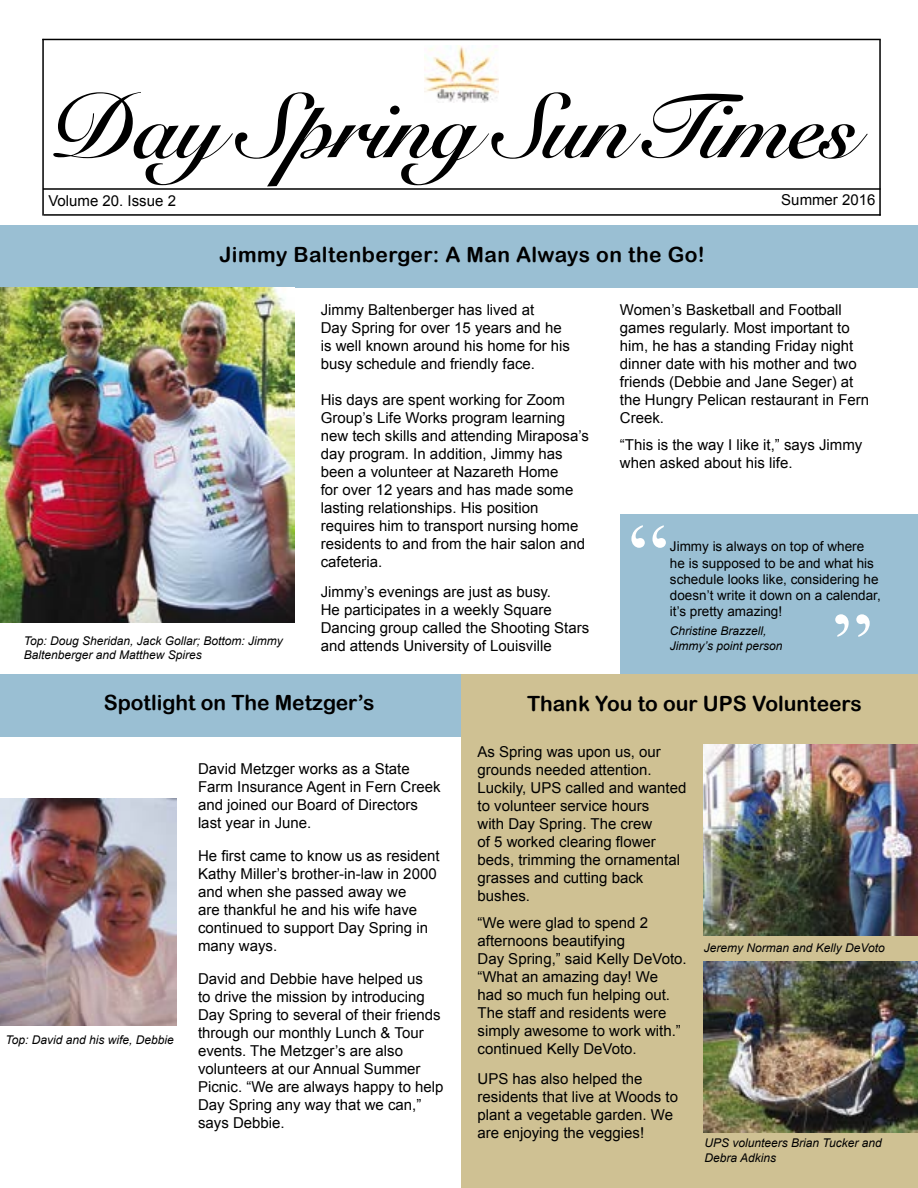
<style>
.page{position:relative;width:918px;height:1188px;background:#fff}
.page>*{position:absolute;margin:0;border:0;box-sizing:border-box;transform-origin:0 0}
.t1{font:700 90px "Snell Roundhand";letter-spacing:-.015em;color:#000}
.t2{font:90px "Times New Roman";color:#fff}
.t3{font:21px "Arial Rounded MT Bold";color:#000}
.t4{font:21px "Arial Rounded MT Bold";letter-spacing:.02em;color:#000}
.t5{font:15px/18px "Arial";color:#000}
.t6{font:13.5px/16.2px "Arial";color:#000}
.t7{font:italic 12px/14.4px "Arial";color:#000}
</style>
<div class="page">
<div style="left:0;top:674px;width:461px;height:63px;background:#9abfd3"></div>
<div style="left:461px;top:674px;width:457px;height:514px;background:#cfc193"></div>
<div style="left:0;top:225px;width:918px;height:63px;background:#9abfd3"></div>
<hr style="left:879px;top:39px;width:2px;height:177px;background:#000">
<hr style="left:43px;top:188px;width:838px;height:2px;background:#000">
<hr style="left:42px;top:39px;width:839px;height:1px;background:#000">
<hr style="left:44px;top:214px;width:837px;height:2px;background:#000">
<img style="left:425px;top:46px;width:73px;height:57px">
<hr style="left:42px;top:39px;width:2px;height:177px;background:#000">
<img style="left:704px;top:961px;width:214px;height:171px">
<div style="left:620px;top:514px;width:298px;height:160px;background:#9abfd3"></div>
<img style="left:0;top:798px;width:177px;height:227px">
<img style="left:0;top:288px;width:295px;height:334px">
<img style="left:704px;top:745px;width:214px;height:191px">
<h1 class="t1" style="left:50px;top:50px;width:809px">Day Spring Sun Times</h1>
<p class="t5" style="left:48px;top:192px;width:129px">Volume 20. Issue 2</p>
<p class="t5" style="left:781px;top:191px;width:96px">Summer 2016</p>
<h2 class="t4" style="left:219px;top:242px;width:487px">Jimmy Baltenberger: A Man Always on the Go!</h2>
<p class="t7" style="left:24px;top:634px;width:260px">Top: Doug Sheridan, Jack Gollar; Bottom: Jimmy<br>Baltenberger and Matthew Spires</p>
<p class="t5" style="left:321px;top:301px;width:251px">Jimmy Baltenberger has lived at<br>Day Spring for over 15 years and he is well known around his home for his busy schedule and friendly face.</p>
<p class="t5" style="left:321px;top:391px;width:270px">His days are spent working for Zoom Group’s Life Works program learning new tech skills and attending Miraposa’s day program. In addition, Jimmy has been a volunteer at Nazareth Home<br>for over 12 years and has made some lasting relationships. His position requires him to transport nursing home residents to and from the hair salon and cafeteria.</p>
<p class="t5" style="left:321px;top:583px;width:270px">Jimmy’s evenings are just as busy.<br>He participates in a weekly Square Dancing group called the Shooting Stars and attends University of Louisville</p>
<p class="t5" style="left:620px;top:301px;width:251px">Women’s Basketball and Football games regularly. Most important to him, he has a standing Friday night dinner date with his mother and two friends (Debbie and Jane Seger) at the Hungry Pelican restaurant in Fern<br>Creek.</p>
<p class="t5" style="left:620px;top:436px;width:244px">“This is the way I like it,” says Jimmy when asked about his life.</p>
<h1 class="t2" style="left:628px;top:495px;width:41px">“</h1>
<p class="t6" style="left:670px;top:539px;width:212px">Jimmy is always on top of where he is supposed to be and what his schedule looks like, considering he doesn’t write it down on a calendar, it’s pretty amazing!</p>
<p class="t7" style="left:670px;top:624px;width:114px">Christine Brazzell,<br>Jimmy’s point person</p>
<h1 class="t2" style="left:873px;top:667px;width:41px;rotate:-180deg">“</h1>
<h2 class="t3" style="left:104px;top:690px;width:272px">Spotlight on The Metzger’s</h2>
<p class="t7" style="left:6px;top:1033px;width:170px">Top: David and his wife, Debbie</p>
<p class="t5" style="left:198px;top:760px;width:244px">David Metzger works as a State<br>Farm Insurance Agent in Fern Creek and joined our Board of Directors last year in June.</p>
<p class="t5" style="left:198px;top:847px;width:243px">He first came to know us as resident<br>Kathy Miller’s brother-in-law in 2000 and when she passed away we<br>are thankful he and his wife have continued to support Day Spring in many ways.</p>
<p class="t5" style="left:198px;top:970px;width:247px">David and Debbie have helped us<br>to drive the mission by introducing<br>Day Spring to several of their friends through our monthly Lunch &amp; Tour events. The Metzger’s are also volunteers at our Annual Summer<br>Picnic. “We are always happy to help<br>Day Spring any way that we can,” says Debbie.</p>
<h2 class="t3" style="left:527px;top:691px;width:336px">Thank You to our UPS Volunteers</h2>
<p class="t5" style="left:478px;top:743px;width:210px">As Spring was upon us, our grounds needed attention.<br>Luckily, UPS called and wanted to volunteer service hours<br>with Day Spring. The crew<br>of 5 worked clearing flower beds, trimming the ornamental grasses and cutting back bushes.</p>
<p class="t5" style="left:478px;top:914px;width:211px">“We were glad to spend 2 afternoons beautifying<br>Day Spring,” said Kelly DeVoto. “What an amazing day! We had so much fun helping out.<br>The staff and residents were simply awesome to work with.” continued Kelly DeVoto.</p>
<p class="t5" style="left:478px;top:1070px;width:202px">UPS has also helped the residents that live at Woods to plant a vegetable garden. We are enjoying the veggies!</p>
<p class="t7" style="left:704px;top:941px;width:182px">Jeremy Norman and Kelly DeVoto</p>
<p class="t7" style="left:705px;top:1136px;width:179px">UPS volunteers Brian Tucker and<br>Debra Adkins</p>
</div>
